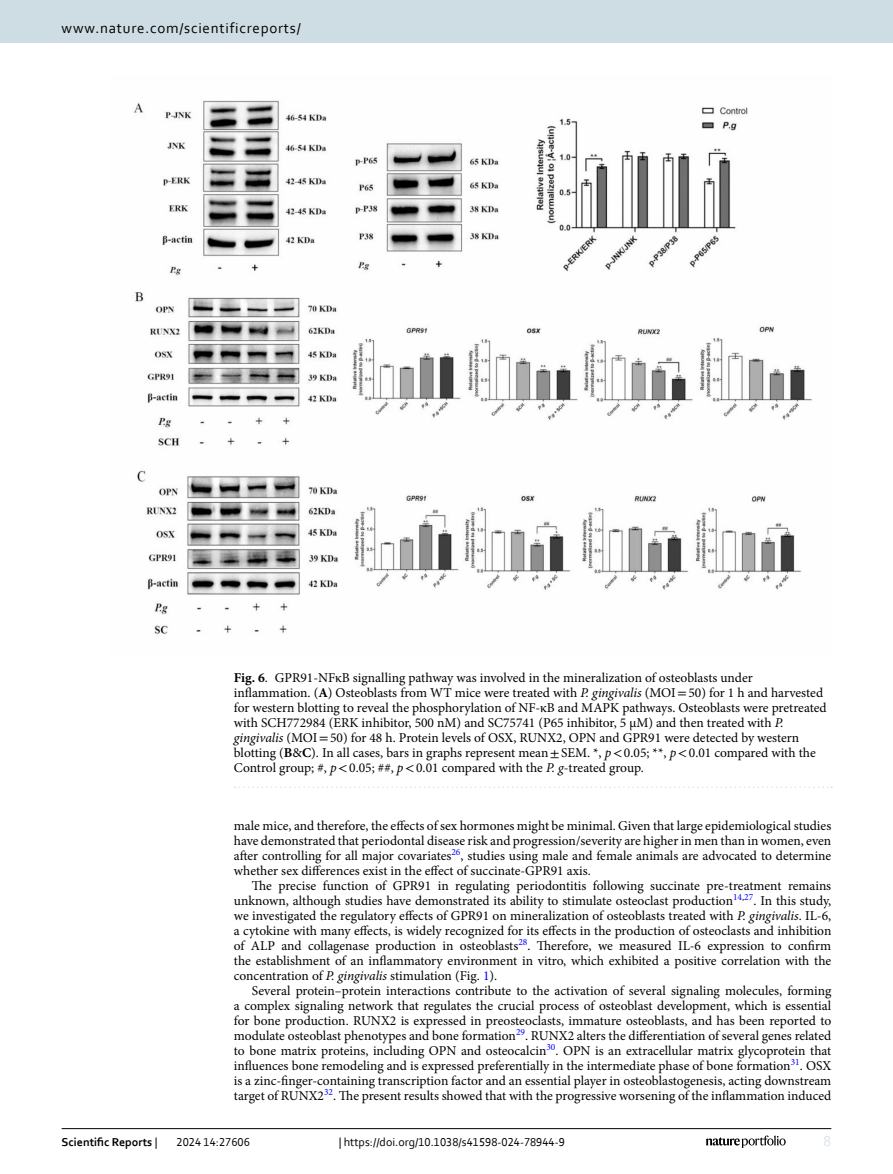
<style>
.page{position:relative;width:893px;height:1174px;background:#fff}
.page>*{position:absolute;margin:0;border:0;box-sizing:border-box;transform-origin:0 0}
.t1{font:15px "Corbel";letter-spacing:.05em;color:#000}
.t2{font:15px "Corbel";color:#d9e4eb}
.Body_Text_Indent{font:13.5px/15px "Minion Pro";color:#000;text-align:justify}
.Figure_Caption{font:13.5px/15px "Minion Pro";color:#000}
.t3{font:12px "Corbel";color:#000}
.t4{font:700 12px "Corbel";color:#000}
.s1{font-weight:700}
.s2{font-style:italic}
.s3{font-family:"STIX"}
.s4{color:#00f}
.s5{font-weight:400}
</style>
<div class="page">
<img style="left:133px;top:100px;width:679px;height:534px">
<svg style="left:235px;top:786px;width:597px;height:2px"></svg>
<hr style="left:62px;top:1128px;width:769px;height:1px;background:#000">
<svg style="left:706px;top:1135px;width:80px;height:12px"></svg>
<div style="left:0;top:0;width:893px;height:43px;background:#cedde4"></div>
<p class="t1" style="left:62px;top:18px;width:241px">www.nature.com/scientificreports/</p>
<p class="Figure_Caption" style="left:234px;top:670px;width:594px"><span class="s1">Fig. 6</span>. GPR91-NFκB signalling pathway was involved in the mineralization of osteoblasts under inflammation. (<span class="s1">A</span>) Osteoblasts from WT mice were treated with <span class="s2">P. gingivalis</span> (MOI<span class="s3">=</span>50) for 1 h and harvested for western blotting to reveal the phosphorylation of NF-κB and MAPK pathways. Osteoblasts were pretreated with SCH772984 (ERK inhibitor, 500 nM) and SC75741 (P65 inhibitor, 5 μM) and then treated with <span class="s2">P. gingivalis</span> (MOI<span class="s3">=</span>50) for 48 h. Protein levels of OSX, RUNX2, OPN and GPR91 were detected by western blotting (<span class="s1">B</span>&amp;<span class="s1">C</span>). In all cases, bars in graphs represent mean<span class="s3">±</span>SEM. *, <span class="s2">p</span><span class="s3">&lt;</span>0.05; **, <span class="s2">p</span><span class="s3">&lt;</span>0.01 compared with the Control group; #, <span class="s2">p</span><span class="s3">&lt;</span>0.05; ##, <span class="s2">p</span><span class="s3">&lt;</span>0.01 compared with the <span class="s2">P. g</span>-treated group.</p>
<p class="Body_Text_Indent" style="left:234px;top:818px;width:599px">male mice, and therefore, the effects of sex hormones might be minimal. Given that large epidemiological studies have demonstrated that periodontal disease risk and progression/severity are higher in men than in women, even after controlling for all major covariates<sup>26</sup>, studies using male and female animals are advocated to determine whether sex differences exist in the effect of succinate-GPR91 axis.</p>
<p class="Body_Text_Indent" style="left:234px;top:878px;width:599px;text-indent:18px">The precise function of GPR91 in regulating periodontitis following succinate pre-treatment remains unknown, although studies have demonstrated its ability to stimulate osteoclast production<sup>14</sup><sup>,</sup><sup>27</sup>. In this study, we investigated the regulatory effects of GPR91 on mineralization of osteoblasts treated with <span class="s2">P. gingivalis</span>. IL-6, a cytokine with many effects, is widely recognized for its effects in the production of osteoclasts and inhibition of ALP and collagenase production in osteoblasts<sup>28</sup>. Therefore, we measured IL-6 expression to confirm the establishment of an inflammatory environment in vitro, which exhibited a positive correlation with the concentration of <span class="s2">P. gingivalis</span> stimulation (Fig. <span class="s4">1</span>).</p>
<p class="Body_Text_Indent" style="left:234px;top:983px;width:599px;text-indent:18px">Several protein–protein interactions contribute to the activation of several signaling molecules, forming a complex signaling network that regulates the crucial process of osteoblast development, which is essential for bone production. RUNX2 is expressed in preosteoclasts, immature osteoblasts, and has been reported to modulate osteoblast phenotypes and bone formation<sup>29</sup>. RUNX2 alters the differentiation of several genes related to bone matrix proteins, including OPN and osteocalcin<sup>30</sup>. OPN is an extracellular matrix glycoprotein that influences bone remodeling and is expressed preferentially in the intermediate phase of bone formation<sup>31</sup>. OSX is a zinc-finger-containing transcription factor and an essential player in osteoblastogenesis, acting downstream target of RUNX2<sup>32</sup>. The present results showed that with the progressive worsening of the inflammation induced</p>
<p class="t4" style="left:62px;top:1134px;width:97px">Scientific Reports <span class="s5">|</span></p>
<p class="t3" style="left:177px;top:1134px;width:75px">2024 14:27606</p>
<p class="t3" style="left:339px;top:1134px;width:228px">| https://doi.org/10.1038/s41598-024-78944-9</p>
<p class="t2" style="left:824px;top:1132px;width:9px">8</p>
</div>
